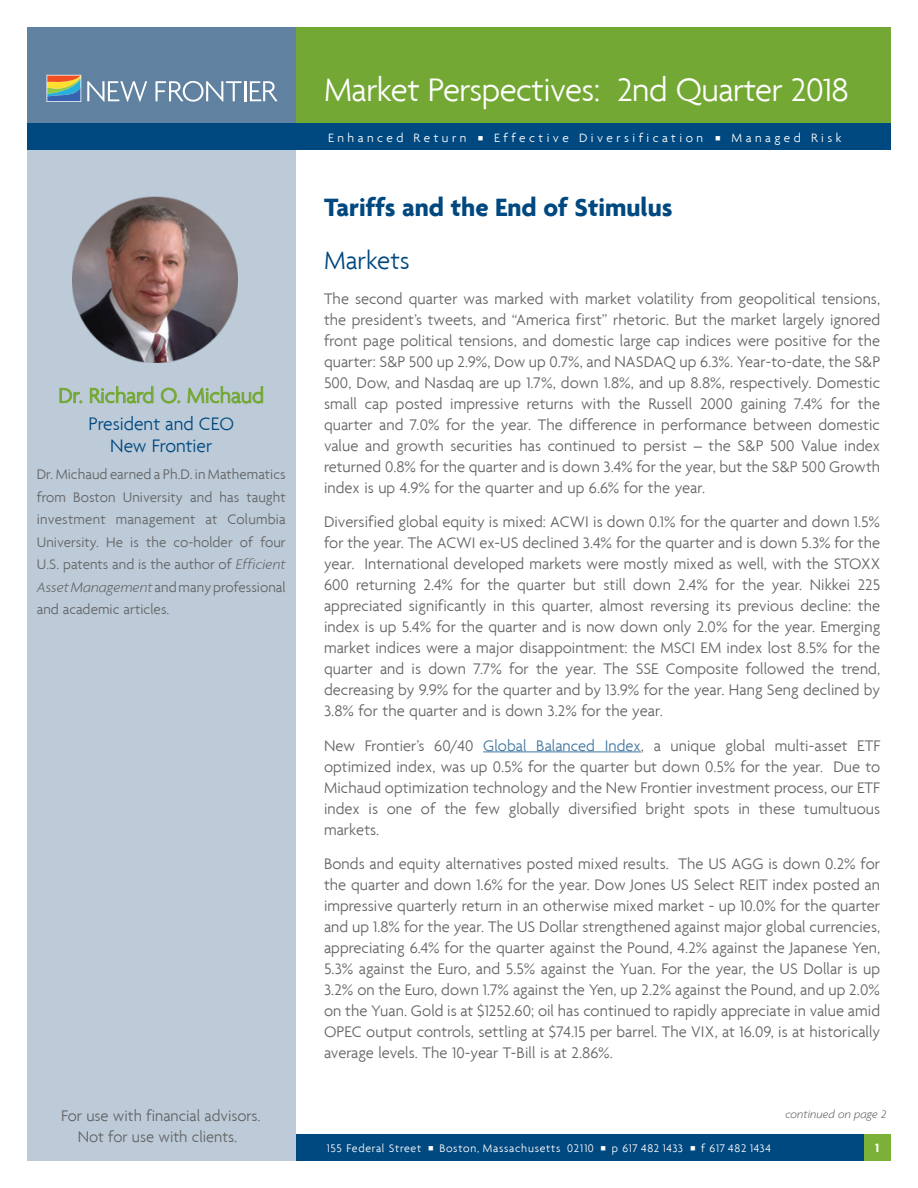
<style>
.page{position:relative;width:918px;height:1188px;background:#fff}
.page>*{position:absolute;margin:0;border:0;box-sizing:border-box;transform-origin:0 0}
.t1{font:300 34.95px "Agenda";letter-spacing:-.015em;color:#fff}
.t2{font:700 27px "Agenda";color:#004880}
.t3{font:300 27px "Agenda";color:#004880}
.t4{font:300 22.5px "Agenda";color:#74a835}
.t5{font:300 19.5px/22.5px "Agenda";color:#004880;text-align:center}
.t6{font:300 16.5px/21px "Agenda";letter-spacing:.005em;color:#636466;text-align:justify}
.t7{font:300 15px/22.5px "Agenda";letter-spacing:.005em;color:#636466;text-align:justify}
.t8{font:300 13.05px "Agenda";letter-spacing:.265em;color:#fff}
.t9{font:700 12.75px "Agenda";color:#fff}
.t10{font:italic 300 12px "Agenda";letter-spacing:.005em;color:#636466}
.t11{font:300 11.85px "Agenda";letter-spacing:.065em;color:#fff}
.s1{font-style:italic}
.s2{color:#4076a0}
</style>
<div class="page">
<hr style="left:483px;top:752px;width:158px;height:1px;background:#4076a0">
<div style="left:27px;top:1134px;width:864px;height:27px;background:#004880"></div>
<div style="left:864px;top:1134px;width:27px;height:27px;background:#7bb138"></div>
<div style="left:27px;top:27px;width:864px;height:97px;background:#74a835"></div>
<div style="left:27px;top:123px;width:268px;height:1038px;background:#bccbd7"></div>
<div style="left:27px;top:27px;width:268px;height:108px;background:#6082a0"></div>
<div style="left:27px;top:123px;width:864px;height:27px;background:#004880"></div>
<div style="left:47px;top:75px;width:34px;height:27px;border:1px solid #fff"></div>
<svg style="left:87px;top:81px;width:60px;height:21px"></svg>
<svg style="left:156px;top:81px;width:86px;height:21px"></svg>
<hr style="left:244px;top:81px;width:2px;height:20px;background:#fff">
<svg style="left:250px;top:81px;width:28px;height:20px"></svg>
<svg style="left:47px;top:76px;width:33px;height:25px"></svg>
<svg style="left:60px;top:388px;width:23px;height:15px"></svg>
<svg style="left:90px;top:386px;width:63px;height:18px"></svg>
<svg style="left:161px;top:388px;width:20px;height:15px"></svg>
<svg style="left:187px;top:386px;width:76px;height:18px"></svg>
<img style="left:72px;top:197px;width:166px;height:166px">
<h3 class="t4" style="left:58px;top:382px;width:207px">Dr. Richard O. Michaud</h3>
<p class="t5" style="left:88px;top:412px;width:147px">President and CEO<br>New Frontier</p>
<p class="t7" style="left:37px;top:463px;width:250px">Dr. Michaud earned a Ph.D. in Mathematics from Boston University and has taught investment management at Columbia University. He is the co-holder of four U.S. patents and is the author of <span class="s1">Efficient Asset Management</span> and many professional and academic articles.</p>
<h1 class="t1" style="left:324px;top:69px;width:526px">Market Perspectives: 2nd Quarter 2018</h1>
<p class="t8" style="left:328px;top:130px;width:140px">Enhanced Return</p>
<p class="t8" style="left:494px;top:130px;width:210px">Effective Diversification</p>
<p class="t8" style="left:732px;top:130px;width:111px">Managed Risk</p>
<h2 class="t2" style="left:324px;top:191px;width:350px">Tariffs and the End of Stimulus</h2>
<h2 class="t3" style="left:324px;top:245px;width:87px">Markets</h2>
<p class="t6" style="left:324px;top:288px;width:558px">The second quarter was marked with market volatility from geopolitical tensions, the president’s tweets, and “America first” rhetoric. But the market largely ignored front page political tensions, and domestic large cap indices were positive for the quarter: S&amp;P 500 up 2.9%, Dow up 0.7%, and NASDAQ up 6.3%. Year-to-date, the S&amp;P 500, Dow, and Nasdaq are up 1.7%, down 1.8%, and up 8.8%, respectively. Domestic small cap posted impressive returns with the Russell 2000 gaining 7.4% for the quarter and 7.0% for the year. The difference in performance between domestic value and growth securities has continued to persist – the S&amp;P 500 Value index returned 0.8% for the quarter and is down 3.4% for the year, but the S&amp;P 500 Growth index is up 4.9% for the quarter and up 6.6% for the year.</p>
<p class="t6" style="left:324px;top:511px;width:558px">Diversified global equity is mixed: ACWI is down 0.1% for the quarter and down 1.5% for the year. The ACWI ex-US declined 3.4% for the quarter and is down 5.3% for the year. International developed markets were mostly mixed as well, with the STOXX 600 returning 2.4% for the quarter but still down 2.4% for the year. Nikkei 225 appreciated significantly in this quarter, almost reversing its previous decline: the index is up 5.4% for the quarter and is now down only 2.0% for the year. Emerging market indices were a major disappointment: the MSCI EM index lost 8.5% for the quarter and is down 7.7% for the year. The SSE Composite followed the trend, decreasing by 9.9% for the quarter and by 13.9% for the year. Hang Seng declined by 3.8% for the quarter and is down 3.2% for the year.</p>
<p class="t6" style="left:324px;top:735px;width:558px">New Frontier’s 60/40 <span class="s2">Global Balanced Index</span>, a unique global multi-asset ETF optimized index, was up 0.5% for the quarter but down 0.5% for the year. Due to Michaud optimization technology and the New Frontier investment process, our ETF index is one of the few globally diversified bright spots in these tumultuous markets.</p>
<p class="t6" style="left:324px;top:853px;width:558px">Bonds and equity alternatives posted mixed results. The US AGG is down 0.2% for the quarter and down 1.6% for the year. Dow Jones US Select REIT index posted an impressive quarterly return in an otherwise mixed market - up 10.0% for the quarter and up 1.8% for the year. The US Dollar strengthened against major global currencies, appreciating 6.4% for the quarter against the Pound, 4.2% against the Japanese Yen, 5.3% against the Euro, and 5.5% against the Yuan. For the year, the US Dollar is up 3.2% on the Euro, down 1.7% against the Yen, up 2.2% against the Pound, and up 2.0% on the Yuan. Gold is at $1252.60; oil has continued to rapidly appreciate in value amid OPEC output controls, settling at $74.15 per barrel. The VIX, at 16.09, is at historically average levels. The 10-year T-Bill is at 2.86%.</p>
<p class="t6" style="left:61px;top:1105px;width:201px">For use with financial advisors.</p>
<p class="t10" style="left:785px;top:1107px;width:103px">continued on page 2</p>
<p class="t6" style="left:78px;top:1126px;width:161px">Not for use with clients.</p>
<p class="t11" style="left:327px;top:1141px;width:96px">155 Federal Street</p>
<p class="t11" style="left:439px;top:1141px;width:156px">Boston, Massachusetts 02110</p>
<p class="t11" style="left:612px;top:1141px;width:73px">p 617 482 1433</p>
<p class="t11" style="left:701px;top:1141px;width:71px">f 617 482 1434</p>
<p class="t9" style="left:875px;top:1140px;width:5px">1</p>
</div>
